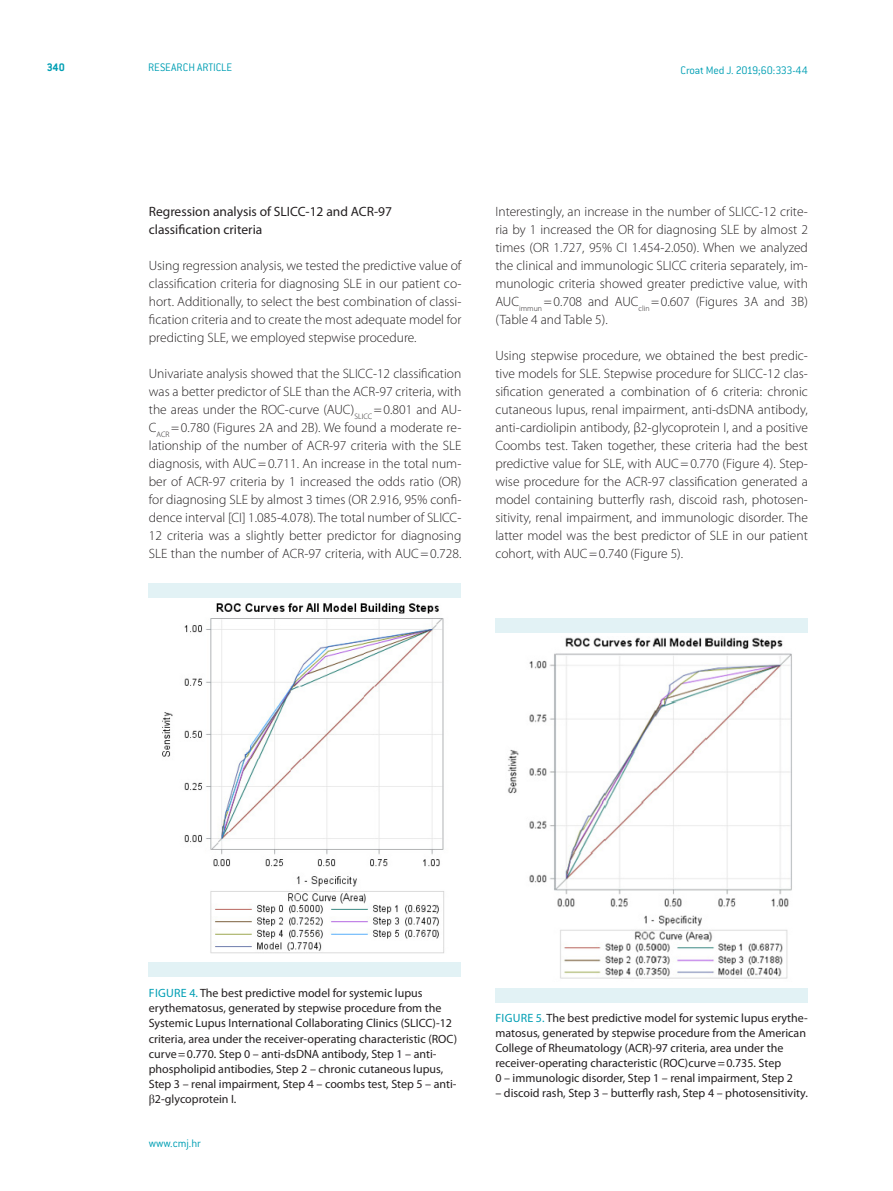
<style>
.page{position:relative;width:893px;height:1191px;background:#fff}
.page>*{position:absolute;margin:0;border:0;box-sizing:border-box;transform-origin:0 0}
.t1{font:300 13.5px/18px "Myriad Pro";color:#231f20;text-align:justify}
.t2{font:13.5px/18px "Myriad Pro";color:#231f20}
.t3{font:12px/15px "Myriad Pro";color:#231f20}
.t4{font:300 12px "ITC Conduit LTCE";letter-spacing:-.01em;color:#009fb4}
.t5{font:700 12px "ITC Conduit LTCE";color:#009fb4}
.s1{color:#009fb4}
.s2{font-family:"Times New Roman"}
</style>
<div class="page">
<img style="left:162px;top:603px;width:282px;height:351px">
<div style="left:149px;top:583px;width:312px;height:14px;background:#e2f2f5"></div>
<div style="left:149px;top:962px;width:312px;height:15px;background:#e2f2f5"></div>
<img style="left:508px;top:637px;width:284px;height:342px">
<div style="left:495px;top:617px;width:312px;height:15px;background:#e2f2f5"></div>
<div style="left:495px;top:987px;width:312px;height:15px;background:#e2f2f5"></div>
<p class="t5" style="left:47px;top:60px;width:19px">340</p>
<p class="t4" style="left:148px;top:61px;width:86px">RESEARCH ARTICLE</p>
<p class="t4" style="left:681px;top:63px;width:129px">Croat Med J. 2019;60:333-44</p>
<p class="t2" style="left:149px;top:202px;width:245px">Regression analysis of SLICC-12 and ACR-97 classification criteria</p>
<p class="t1" style="left:149px;top:256px;width:314px">Using regression analysis, we tested the predictive value of classification criteria for diagnosing SLE in our patient co&shy;hort. Additionally, to select the best combination of classi&shy;fication criteria and to create the most adequate model for predicting SLE, we employed stepwise procedure.</p>
<p class="t1" style="left:149px;top:364px;width:314px">Univariate analysis showed that the SLICC-12 classification was a better predictor of SLE than the ACR-97 criteria, with the areas under the ROC-curve (AUC)<sub>SLICC</sub> =0.801 and AU-C<sub>ACR</sub> =0.780 (Figures 2A and 2B). We found a moderate re&shy;lationship of the number of ACR-97 criteria with the SLE diagnosis, with AUC=0.711. An increase in the total num&shy;ber of ACR-97 criteria by 1 increased the odds ratio (OR) for diagnosing SLE by almost 3 times (OR 2.916, 95% confi&shy;dence interval [CI] 1.085-4.078). The total number of SLICC-12 criteria was a slightly better predictor for diagnosing SLE than the number of ACR-97 criteria, with AUC=0.728.</p>
<p class="t1" style="left:495px;top:202px;width:314px">Interestingly, an increase in the number of SLICC-12 crite&shy;ria by 1 increased the OR for diagnosing SLE by almost 2 times (OR 1.727, 95% CI 1.454-2.050). When we analyzed the clinical and immunologic SLICC criteria separately, im&shy;munologic criteria showed greater predictive value, with AUC<sub>immun</sub> =0.708 and AUC<sub>clin</sub> =0.607 (Figures 3A and 3B) (Table 4 and Table 5).</p>
<p class="t1" style="left:495px;top:346px;width:314px">Using stepwise procedure, we obtained the best predic&shy;tive models for SLE. Stepwise procedure for SLICC-12 clas&shy;sification generated a combination of 6 criteria: chronic cutaneous lupus, renal impairment, anti-dsDNA antibody, anti-cardiolipin antibody, β2-glycoprotein I, and a positive Coombs test. Taken together, these criteria had the best predictive value for SLE, with AUC=0.770 (Figure 4). Step&shy;wise procedure for the ACR-97 classification generated a model containing butterfly rash, discoid rash, photosen&shy;sitivity, renal impairment, and immunologic disorder. The latter model was the best predictor of SLE in our patient cohort, with AUC=0.740 (Figure 5).</p>
<p class="t3" style="left:149px;top:985px;width:310px"><span class="s1">Fig ure 4.</span> The best predictive model for systemic lupus erythematosus, generated by stepwise procedure from the Systemic Lupus International Collaborating Clinics (SLICC)-12 criteria, area under the receiver-operating characteristic (ROC) curve=0.770. Step 0 – anti-dsDNA antibody, Step 1 – anti&shy;phospholipid antibodies, Step 2 – chronic cutaneous lupus, Step 3 – renal impairment, Step 4 – coombs test, Step 5 – anti&shy;<span class="s2">β</span>2-glycoprotein I.</p>
<p class="t4" style="left:149px;top:1136px;width:54px">www.cmj.hr</p>
<p class="t3" style="left:495px;top:1010px;width:314px"><span class="s1">Fig ure 5.</span> The best predictive model for systemic lupus erythe&shy;matosus, generated by stepwise procedure from the American College of Rheumatology (ACR)-97 criteria, area under the receiver-operating characteristic (ROC)curve=0.735. Step<br>0 – immunologic disorder, Step 1 – renal impairment, Step 2</p>
<p class="t3" style="left:495px;top:1085px;width:314px">– discoid rash, Step 3 – butterfly rash, Step 4 – photosensitivity.</p>
</div>
